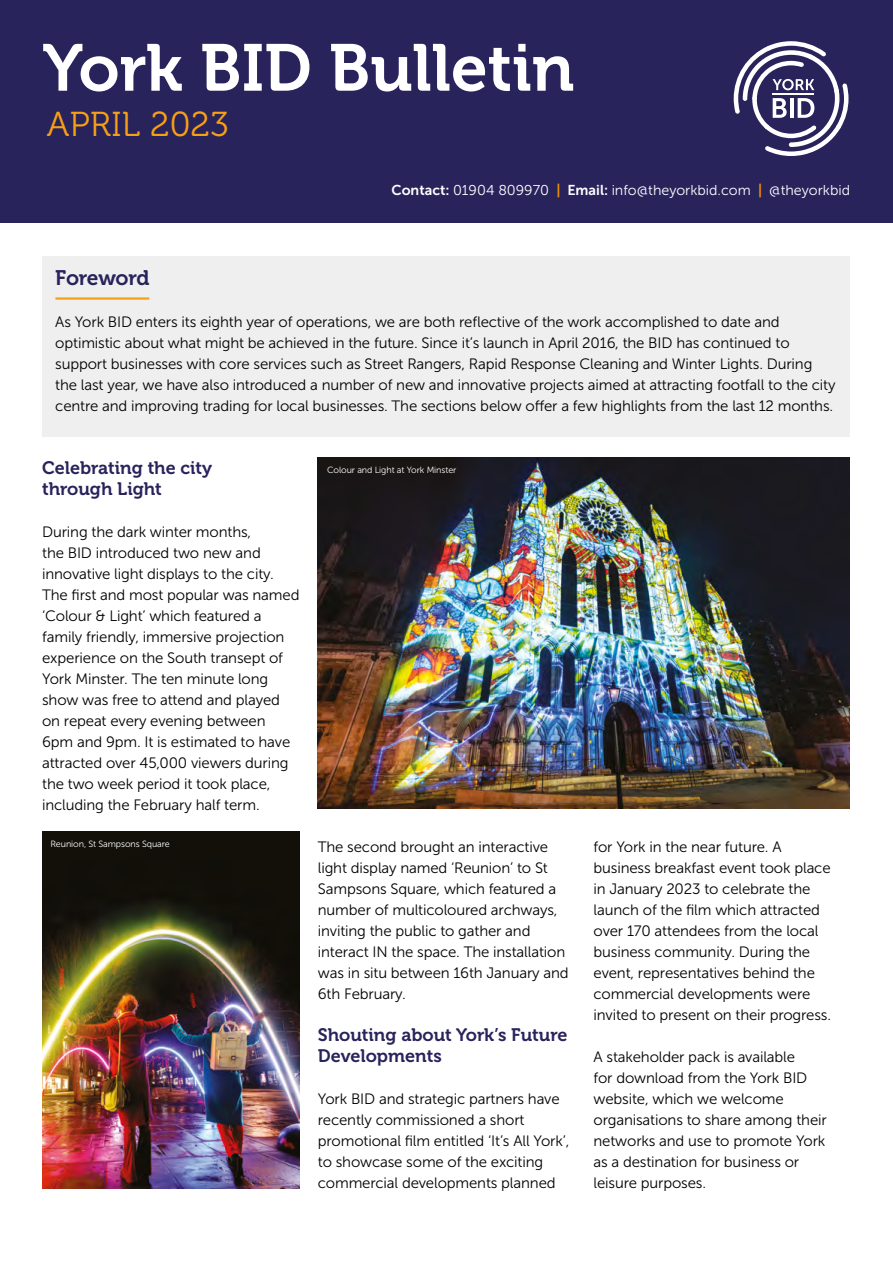
<style>
.page{position:relative;width:893px;height:1263px;background:#fff}
.page>*{position:absolute;margin:0;border:0;box-sizing:border-box;transform-origin:0 0}
.t1{font:66px "Museo 700";color:#fff}
.t2{font:34.5px "Museo 300";letter-spacing:.01em;color:#f6a016}
.t3{font:21px "Museo 700";letter-spacing:-.015em;color:#29235c}
.t4{font:18px/21px "Museo 700";color:#29235c}
.t5{font:15px/21px "Museo Sans 300";letter-spacing:-.01em;color:#000}
.t6{font:14.25px "Museo Sans 300";color:#fff}
.t7{font:9px "Museo Sans 300";letter-spacing:-.01em;color:#fff}
.s1{font-family:"Museo Sans 700"}
.s2{font-family:"Museo Sans 700";color:#f29105}
</style>
<div class="page">
<div style="left:0;top:0;width:893px;height:222px;background:#29235c"></div>
<img style="left:318px;top:457px;width:532px;height:352px">
<img style="left:43px;top:831px;width:256px;height:357px">
<div style="left:43px;top:256px;width:807px;height:180px;background:#efefef"></div>
<hr style="left:55px;top:297px;width:94px;height:3px;background:#f6a016">
<svg style="left:734px;top:41px;width:114px;height:115px"></svg>
<hr style="left:772px;top:93px;width:42px;height:2px;background:#fff">
<h1 class="t1" style="left:43px;top:31px;width:533px">York BID Bulletin</h1>
<h2 class="t2" style="left:47px;top:106px;width:183px">APRIL 2023</h2>
<p class="t6" style="left:392px;top:182px;width:460px"><span class="s1">Contact:</span> 01904 809970 <span class="s2">|</span> <span class="s1">Email:</span> info@theyorkbid.com <span class="s2">|</span> @theyorkbid</p>
<h3 class="t3" style="left:55px;top:266px;width:96px">Foreword</h3>
<p class="t5" style="left:55px;top:311px;width:782px">As York BID enters its eighth year of operations, we are both reflective of the work accomplished to date and optimistic about what might be achieved in the future. Since it’s launch in April 2016, the BID has continued to support businesses with core services such as Street Rangers, Rapid Response Cleaning and Winter Lights. During the last year, we have also introduced a number of new and innovative projects aimed at attracting footfall to the city centre and improving trading for local businesses. The sections below offer a few highlights from the last 12 months.</p>
<p class="t4" style="left:42px;top:458px;width:171px">Celebrating the city through Light</p>
<p class="t5" style="left:42px;top:521px;width:259px">During the dark winter months,<br>the BID introduced two new and innovative light displays to the city.<br>The first and most popular was named ‘Colour &amp; Light’ which featured a family friendly, immersive projection experience on the South transept of York Minster. The ten minute long show was free to attend and played on repeat every evening between 6pm and 9pm. It is estimated to have attracted over 45,000 viewers during the two week period it took place, including the February half term.</p>
<p class="t7" style="left:50px;top:839px;width:121px">Reunion, St Sampsons Square</p>
<p class="t7" style="left:327px;top:465px;width:131px">Colour and Light at York Minster</p>
<p class="t5" style="left:318px;top:836px;width:252px">The second brought an interactive light display named ‘Reunion’ to St<br>Sampsons Square, which featured a number of multicoloured archways, inviting the public to gather and interact IN the space. The installation was in situ between 16th January and<br>6th February.</p>
<p class="t4" style="left:318px;top:1025px;width:251px">Shouting about York’s Future<br>Developments</p>
<p class="t5" style="left:318px;top:1088px;width:253px">York BID and strategic partners have recently commissioned a short promotional film entitled ‘It’s All York’, to showcase some of the exciting commercial developments planned</p>
<p class="t5" style="left:593px;top:836px;width:239px">for York in the near future. A business breakfast event took place in January 2023 to celebrate the launch of the film which attracted over 170 attendees from the local business community. During the event, representatives behind the commercial developments were invited to present on their progress.</p>
<p class="t5" style="left:593px;top:1046px;width:235px">A stakeholder pack is available<br>for download from the York BID website, which we welcome organisations to share among their networks and use to promote York as a destination for business or leisure purposes.</p>
</div>
